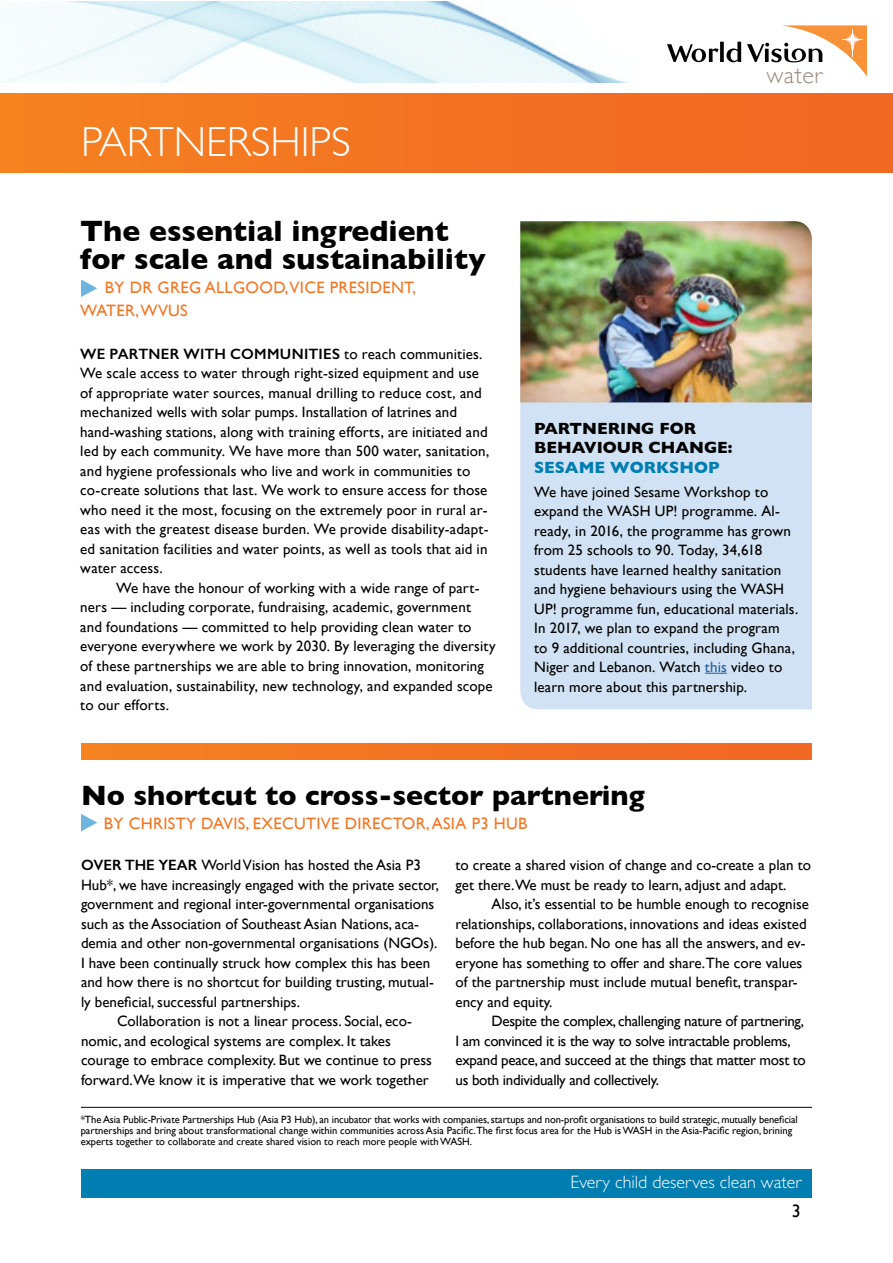
<style>
.page{position:relative;width:893px;height:1263px;background:#fff}
.page>*{position:absolute;margin:0;border:0;box-sizing:border-box;transform-origin:0 0}
.t1{font:300 42px "Gill Sans";color:#fff}
.t2{font:700 30px/28.5px "Gill Sans";color:#000}
.t3{font:700 28.5px "Gill Sans";color:#000}
.t4{font:300 24px "Gill Sans";letter-spacing:.02em;color:#9a8b7d}
.t5{font:300 18px "Gill Sans Std";color:#fff}
.t6{font:18px "Gill Sans";color:#000}
.t7{font:16.5px/22.5px "Gill Sans";letter-spacing:.02em;color:#f47521}
.t8{font:700 16.5px/19.5px "Gill Sans";color:#000}
.t9{font:700 16.5px "Gill Sans";color:#007db1}
.t10{font:15px/19.5px "Gill Sans";color:#000}
.t11{font:15px/19.5px "Gill Sans";letter-spacing:-.02em;color:#000}
.t12{font:10.5px/10.9px "Gill Sans";color:#000}
.s1{font-weight:600}
.s2{color:#215e9e}
</style>
<div class="page">
<img style="left:0;top:1px;width:629px;height:82px">
<svg style="left:667px;top:25px;width:200px;height:52px"></svg>
<div style="left:81px;top:1169px;width:731px;height:28px;background:#007db1"></div>
<div style="left:0;top:94px;width:892px;height:79px;background:linear-gradient(to right,#f58120,#f16624)"></div>
<div style="left:81px;top:743px;width:731px;height:17px;background:linear-gradient(to right,#f58220,#f16524)"></div>
<div style="left:520px;top:402px;width:292px;height:307px;background:#d0e2f3"></div>
<img style="left:520px;top:221px;width:292px;height:181px">
<svg style="left:705px;top:673px;width:22px;height:1px"></svg>
<hr style="left:81px;top:1107px;width:731px;height:1px;background:#000">
<svg style="left:81px;top:814px;width:16px;height:17px"></svg>
<svg style="left:81px;top:279px;width:16px;height:18px"></svg>
<h1 class="t1" style="left:81px;top:118px;width:271px">PARTNERSHIPS</h1>
<h2 class="t2" style="left:80px;top:216px;width:407px">The essential ingredient for scale and sustainability</h2>
<p class="t7" style="left:80px;top:276px;width:337px;text-indent:25px">BY DR GREG ALLGOOD, VICE PRESIDENT,<br>WATER, WVUS</p>
<p class="t10" style="left:80px;top:344px;width:410px"><span class="s1">WE PARTNER WITH COMMUNITIES</span> to reach communities.<br>We scale access to water through right-sized equipment and use of appropriate water sources, manual drilling to reduce cost, and mechanized wells with solar pumps. Installation of latrines and hand-washing stations, along with training efforts, are initiated and led by each community. We have more than 500 water, sanitation, and hygiene professionals who live and work in communities to co-create solutions that last. We work to ensure access for those who need it the most, focusing on the extremely poor in rural ar&shy;eas with the greatest disease burden. We provide disability-adapt&shy;ed sanitation facilities and water points, as well as tools that aid in water access.</p>
<p class="t10" style="left:80px;top:578px;width:417px;text-indent:36px">We have the honour of working with a wide range of part&shy;ners — including corporate, fundraising, academic, government and foundations — committed to help providing clean water to everyone everywhere we work by 2030. By leveraging the diversity of these partnerships we are able to bring innovation, monitoring and evaluation, sustainability, new technology, and expanded scope to our efforts.</p>
<h3 class="t4" style="left:766px;top:62px;width:57px">water</h3>
<p class="t8" style="left:534px;top:418px;width:200px">PARTNERING FOR<br>BEHAVIOUR CHANGE:</p>
<p class="t9" style="left:534px;top:457px;width:187px">SESAME WORKSHOP</p>
<p class="t10" style="left:534px;top:482px;width:266px">We have joined Sesame Workshop to expand the WASH UP! programme. Al&shy;ready, in 2016, the programme has grown from 25 schools to 90. Today, 34,618 students have learned healthy sanitation and hygiene behaviours using the WASH UP! programme fun, educational materials.<br>In 2017, we plan to expand the program<br>to 9 additional countries, including Ghana, Niger and Lebanon. Watch <span class="s2">this</span> video to learn more about this partnership.</p>
<h3 class="t3" style="left:81px;top:778px;width:565px">No shortcut to cross-sector partnering</h3>
<p class="t7" style="left:104px;top:812px;width:425px">BY CHRISTY DAVIS, EXECUTIVE DIRECTOR, ASIA P3 HUB</p>
<p class="t10" style="left:81px;top:855px;width:341px"><span class="s1">OVER THE YEAR</span> World Vision has hosted the Asia P3</p>
<p class="t10" style="left:81px;top:875px;width:359px">Hub*, we have increasingly engaged with the private sector,</p>
<p class="t10" style="left:81px;top:894px;width:355px">government and regional inter-governmental organisations</p>
<p class="t10" style="left:81px;top:914px;width:340px">such as the Association of Southeast Asian Nations, aca-</p>
<p class="t10" style="left:81px;top:933px;width:358px">demia and other non-governmental organisations (NGOs).</p>
<p class="t10" style="left:81px;top:953px;width:351px">I have been continually struck how complex this has been</p>
<p class="t10" style="left:81px;top:972px;width:355px">and how there is no shortcut for building trusting, mutual-</p>
<p class="t10" style="left:81px;top:992px;width:220px">ly beneficial, successful partnerships.</p>
<p class="t10" style="left:117px;top:1011px;width:296px">Collaboration is not a linear process. Social, eco-</p>
<p class="t10" style="left:81px;top:1031px;width:311px">nomic, and ecological systems are complex. It takes</p>
<p class="t10" style="left:81px;top:1050px;width:352px">courage to embrace complexity. But we continue to press</p>
<p class="t10" style="left:81px;top:1070px;width:349px">forward.We know it is imperative that we work together</p>
<p class="t10" style="left:455px;top:855px;width:357px">to create a shared vision of change and co-create a plan to get there.We must be ready to learn, adjust and adapt.</p>
<p class="t10" style="left:455px;top:894px;width:355px;text-indent:36px">Also, it’s essential to be humble enough to recognise relationships, collaborations, innovations and ideas existed before the hub began. No one has all the answers, and ev&shy;eryone has something to offer and share.The core values of the partnership must include mutual benefit, transpar&shy;ency and equity.</p>
<p class="t11" style="left:455px;top:1011px;width:352px;text-indent:36px">Despite the complex, challenging nature of partnering, I am convinced it is the way to solve intractable problems, expand peace, and succeed at the things that matter most to us both individually and collectively.</p>
<p class="t12" style="left:81px;top:1114px;width:718px">*The Asia Public-Private Partnerships Hub (Asia P3 Hub), an incubator that works with companies, startups and non-profit organisations to build strategic, mutually beneficial partnerships and bring about transformational change within communities across Asia Pacific.The first focus area for the Hub is WASH in the Asia-Pacific region, brining experts together to collaborate and create shared vision to reach more people with WASH.</p>
<p class="t5" style="left:570px;top:1172px;width:232px">Every child deserves clean water</p>
<p class="t6" style="left:792px;top:1200px;width:10px">3</p>
</div>
